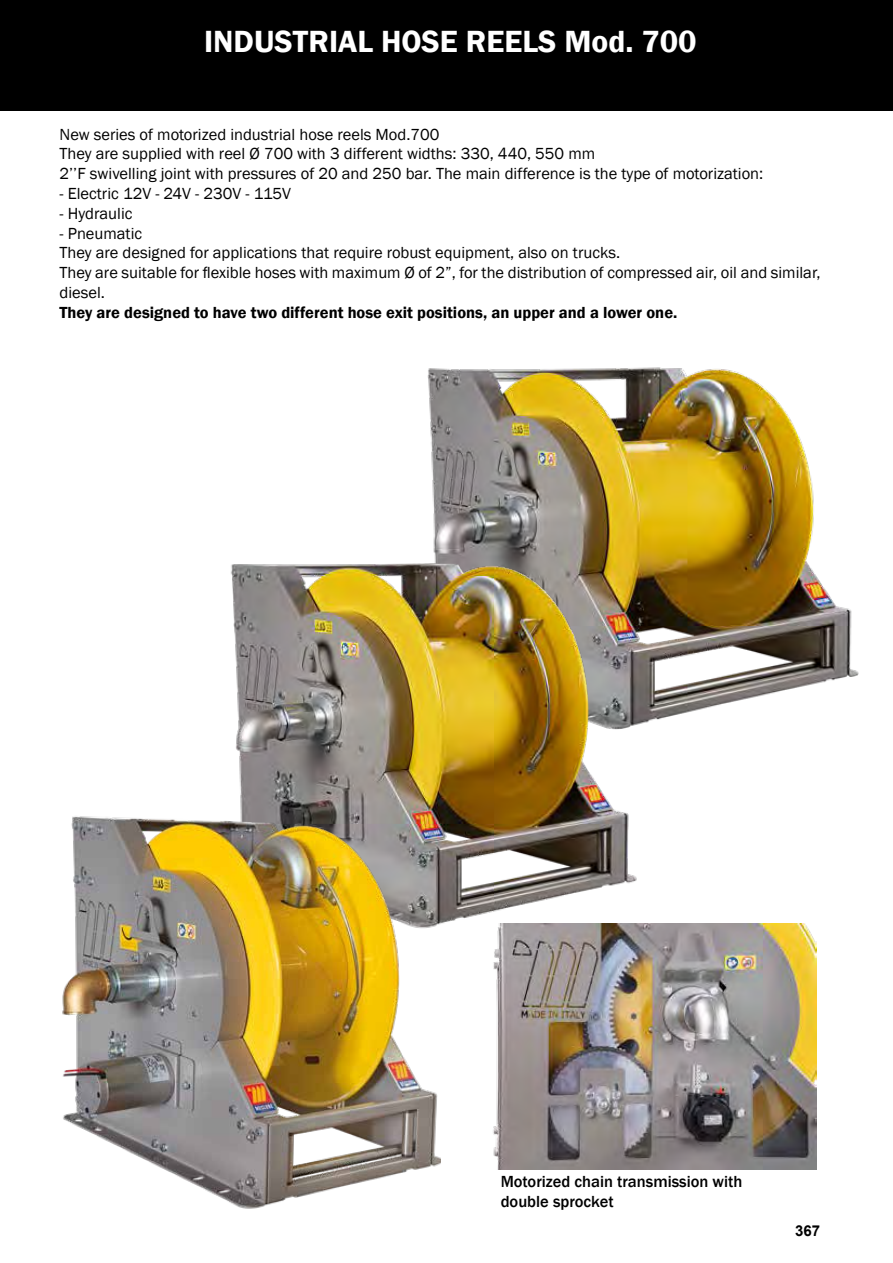
<style>
.page{position:relative;width:893px;height:1263px;background:#fff}
.page>*{position:absolute;margin:0;border:0;box-sizing:border-box;transform-origin:0 0}
.t1{font:600 31.5px "Franklin Gothic";color:#fff}
.t2{font:16.5px/19.8px "Franklin Gothic";color:#000}
.t3{font:600 16.5px "Franklin Gothic";color:#000}
.t4{font:500 16.5px/19.8px "Franklin Gothic";color:#000}
.t5{font:700 15px "Arial";color:#000}
.s1{color:#000}
</style>
<div class="page">
<img style="left:427px;top:367px;width:432px;height:356px">
<img style="left:230px;top:549px;width:413px;height:375px">
<img style="left:493px;top:924px;width:324px;height:245px">
<img style="left:62px;top:808px;width:379px;height:401px">
<div style="left:0;top:0;width:893px;height:111px;background:#000"></div>
<h1 class="t1" style="left:204px;top:22px;width:514px">INDUSTRIAL HOSE REELS Mod. 700<span class="s1">O</span></h1>
<p class="t2" style="left:60px;top:124px;width:705px">New series of motorized industrial hose reels Mod.700<br>They are supplied with reel Ø 700 with 3 different widths: 330, 440, 550 mm<br>2’’F swivelling joint with pressures of 20 and 250 bar. The main difference is the type of motorization:</p>
<p class="t2" style="left:60px;top:184px;width:233px">- Electric 12V - 24V - 230V - 115V</p>
<p class="t2" style="left:60px;top:204px;width:74px">- Hydraulic</p>
<p class="t2" style="left:60px;top:223px;width:763px">- Pneumatic<br>They are designed for applications that require robust equipment, also on trucks.<br>They are suitable for flexible hoses with maximum Ø of 2”, for the distribution of compressed air, oil and similar, diesel.</p>
<p class="t3" style="left:60px;top:302px;width:619px">They are designed to have two different hose exit positions, an upper and a lower one.</p>
<p class="t4" style="left:501px;top:1172px;width:243px">Motorized chain transmission with double sprocket</p>
<p class="t5" style="left:795px;top:1220px;width:27px">367</p>
</div>
